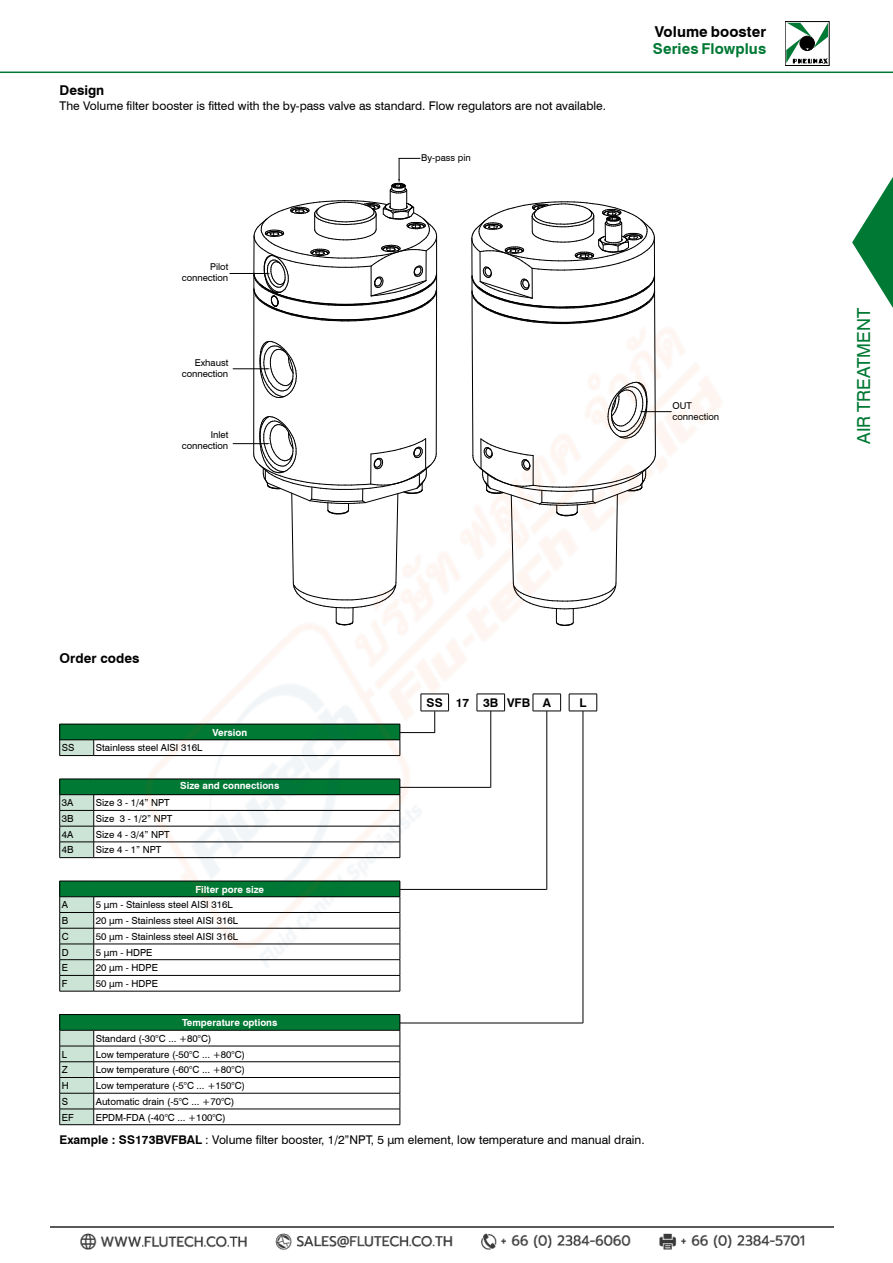
<style>
.page{position:relative;width:893px;height:1263px;background:#fff}
.page>*{position:absolute;margin:0;border:0;box-sizing:border-box;transform-origin:0 0}
.t1{font:18px "Swiss 721 BT";color:#007934}
.t2{font:700 15px "Swiss 721 BT";letter-spacing:.005em;color:#007934}
.t3{font:700 15px "Swiss 721 BT";letter-spacing:.005em;color:#000}
.t4{font:700 13.5px "Swiss 721 BT";color:#000}
.t5{font:12px "Swiss 721 BT";color:#000}
.t6{font:700 12px "Swiss 721 BT";color:#000}
.t7{font:9.75px "Swiss 721 BT";color:#000}
.t8{font:700 9.75px "Swiss 721 BT";color:#fff}
.t9{font:9.45px/11.2px "Swiss 721 BT";letter-spacing:-.005em;color:#000;text-align:right}
.s1{font-weight:700}
</style>
<div class="page">
<hr style="left:0;top:72px;width:893px;height:1px;background:#007934">
<svg style="left:786px;top:23px;width:42px;height:41px"></svg>
<svg style="left:852px;top:177px;width:41px;height:131px"></svg>
<svg style="left:471px;top:201px;width:184px;height:67px"></svg>
<svg style="left:253px;top:158px;width:185px;height:110px"></svg>
<div style="left:60px;top:724px;width:340px;height:16px;background:#007934"></div>
<div style="left:60px;top:740px;width:34px;height:15px;background:#cce4d6"></div>
<hr style="left:60px;top:724px;width:34px;height:1px;background:#000">
<hr style="left:60px;top:739px;width:34px;height:1px;background:#000">
<svg style="left:59px;top:724px;width:1px;height:31px"></svg>
<hr style="left:60px;top:755px;width:34px;height:1px;background:#000">
<svg style="left:59px;top:779px;width:24px;height:79px;background:#93baa4"></svg>
<hr style="left:60px;top:857px;width:34px;height:1px;background:#000">
<div style="left:60px;top:1014px;width:340px;height:16px;background:#007934"></div>
<hr style="left:60px;top:1014px;width:34px;height:1px;background:#000">
<hr style="left:94px;top:1014px;width:306px;height:1px;background:#000">
<hr style="left:94px;top:1030px;width:306px;height:1px;background:#000">
<hr style="left:94px;top:1046px;width:306px;height:1px;background:#000">
<hr style="left:94px;top:1061px;width:306px;height:1px;background:#000">
<hr style="left:94px;top:1077px;width:306px;height:1px;background:#000">
<hr style="left:94px;top:1124px;width:306px;height:1px;background:#000">
<hr style="left:94px;top:1093px;width:306px;height:1px;background:#000">
<svg style="left:59px;top:1015px;width:35px;height:110px;background:#9cbeaa"></svg>
<svg style="left:400px;top:1015px;width:1px;height:109px"></svg>
<hr style="left:60px;top:1109px;width:34px;height:1px;background:#000">
<hr style="left:94px;top:1109px;width:306px;height:1px;background:#000">
<hr style="left:583px;top:711px;width:1px;height:312px;background:#000">
<hr style="left:400px;top:1023px;width:183px;height:1px;background:#000">
<svg style="left:59px;top:881px;width:24px;height:110px;background:#9dbfab"></svg>
<hr style="left:60px;top:991px;width:34px;height:1px;background:#000">
<img style="left:50px;top:1226px;width:784px;height:24px">
<img style="left:83px;top:268px;width:638px;height:727px">
<h3 class="t4" style="left:60px;top:81px;width:46px">Design</h3>
<p class="t5" style="left:60px;top:97px;width:548px">The Volume filter booster is fitted with the by-pass valve as standard. Flow regulators are not available.</p>
<p class="t9" style="left:182px;top:261px;width:48px">Pilot connection</p>
<p class="t9" style="left:182px;top:357px;width:48px">Exhaust connection</p>
<p class="t9" style="left:182px;top:429px;width:48px">Inlet connection</p>
<p class="t9" style="left:421px;top:152px;width:51px">By-pass pin</p>
<h2 class="t3" style="left:655px;top:21px;width:113px">Volume booster</h2>
<h2 class="t2" style="left:653px;top:38px;width:115px">Series Flowplus</h2>
<p class="t9" style="left:672px;top:400px;width:48px;text-align:left">OUT connection</p>
<h3 class="t4" style="left:60px;top:649px;width:81px">Order codes</h3>
<p class="t8" style="left:212px;top:725px;width:36px">Version</p>
<p class="t7" style="left:62px;top:741px;width:14px">SS</p>
<p class="t7" style="left:96px;top:741px;width:108px">Stainless steel AISI 316L</p>
<p class="t8" style="left:180px;top:779px;width:101px">Size and connections</p>
<p class="t7" style="left:62px;top:796px;width:13px">3A</p>
<p class="t7" style="left:96px;top:796px;width:75px">Size 3 - 1/4” NPT</p>
<p class="t7" style="left:62px;top:812px;width:13px">3B</p>
<p class="t7" style="left:96px;top:812px;width:78px">Size 3 - 1/2” NPT</p>
<p class="t7" style="left:62px;top:827px;width:13px">4A</p>
<p class="t7" style="left:96px;top:827px;width:75px">Size 4 - 3/4” NPT</p>
<p class="t7" style="left:62px;top:843px;width:13px">4B</p>
<p class="t7" style="left:96px;top:843px;width:67px">Size 4 - 1” NPT</p>
<p class="t8" style="left:195px;top:882px;width:70px">Filter pore size</p>
<p class="t7" style="left:62px;top:898px;width:8px">A</p>
<p class="t7" style="left:96px;top:898px;width:138px">5 μm - Stainless steel AISI 316L</p>
<p class="t7" style="left:62px;top:914px;width:8px">B</p>
<p class="t7" style="left:96px;top:914px;width:144px">20 μm - Stainless steel AISI 316L</p>
<p class="t7" style="left:62px;top:930px;width:8px">C</p>
<p class="t7" style="left:96px;top:930px;width:144px">50 μm - Stainless steel AISI 316L</p>
<p class="t7" style="left:62px;top:945px;width:8px">D</p>
<p class="t7" style="left:96px;top:945px;width:58px">5 μm - HDPE</p>
<p class="t7" style="left:62px;top:961px;width:8px">E</p>
<p class="t7" style="left:96px;top:961px;width:64px">20 μm - HDPE</p>
<p class="t7" style="left:62px;top:977px;width:7px">F</p>
<p class="t7" style="left:96px;top:977px;width:64px">50 μm - HDPE</p>
<p class="t8" style="left:182px;top:1016px;width:97px">Temperature options</p>
<p class="t7" style="left:96px;top:1032px;width:117px">Standard (-30°C ... +80°C)</p>
<p class="t7" style="left:62px;top:1047px;width:7px">L</p>
<p class="t7" style="left:96px;top:1047px;width:151px">Low temperature (-50°C ... +80°C)</p>
<p class="t7" style="left:62px;top:1063px;width:7px">Z</p>
<p class="t7" style="left:96px;top:1063px;width:151px">Low temperature (-60°C ... +80°C)</p>
<p class="t7" style="left:62px;top:1079px;width:9px">H</p>
<p class="t7" style="left:96px;top:1079px;width:151px">Low temperature (-5°C ... +150°C)</p>
<p class="t7" style="left:62px;top:1095px;width:8px">S</p>
<p class="t7" style="left:96px;top:1095px;width:140px">Automatic drain (-5°C ... +70°C)</p>
<p class="t7" style="left:62px;top:1110px;width:13px">EF</p>
<p class="t7" style="left:96px;top:1110px;width:131px">EPDM-FDA (-40°C ... +100°C)</p>
<p class="t6" style="left:427px;top:694px;width:126px">SS 17 3B VFB A</p>
<p class="t6" style="left:579px;top:694px;width:8px">L</p>
<p class="t5" style="left:60px;top:1131px;width:587px"><span class="s1">Example : SS173BVFBAL</span> : Volume filter booster, 1/2”NPT, 5 μm element, low temperature and manual drain.</p>
<h1 class="t1" style="left:851px;top:444px;width:137px;rotate:-90deg">AIR TREATMENT</h1>
</div>
